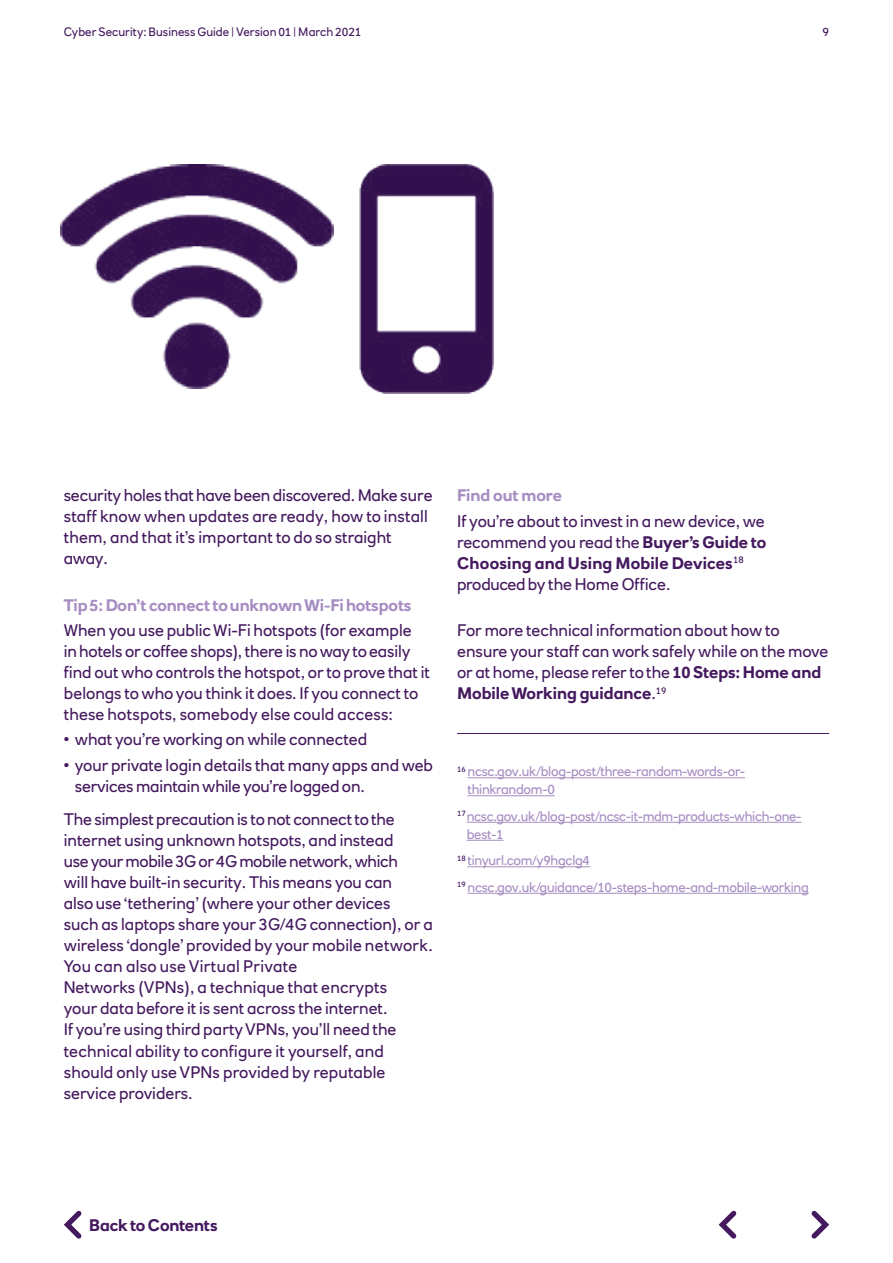
<style>
.page{position:relative;width:893px;height:1263px;background:#fff}
.page>*{position:absolute;margin:0;border:0;box-sizing:border-box;transform-origin:0 0}
.t1{font:16.5px/21px "RN House Sans";color:#44195e}
.t2{font:700 16.5px "RN House Sans";letter-spacing:-.01em;color:#a68dc2}
.t3{font:700 16.5px "RN House Sans";letter-spacing:-.01em;color:#44195e}
.t4{font:13.5px/18px "RN House Sans";letter-spacing:-.02em;color:#a68dc2}
.t5{font:12px "RN House Sans";color:#44195e}
.s1{font-weight:700}
</style>
<div class="page">
<hr style="left:457px;top:733px;width:372px;height:1px;background:#44195e">
<hr style="left:467px;top:777px;width:278px;height:1px;background:#a68dc2">
<hr style="left:467px;top:795px;width:88px;height:1px;background:#a68dc2">
<hr style="left:467px;top:822px;width:334px;height:1px;background:#a68dc2">
<hr style="left:467px;top:840px;width:37px;height:1px;background:#a68dc2">
<hr style="left:467px;top:866px;width:123px;height:1px;background:#a68dc2">
<hr style="left:467px;top:893px;width:342px;height:1px;background:#a68dc2">
<svg style="left:811px;top:1210px;width:18px;height:29px"></svg>
<svg style="left:718px;top:1210px;width:19px;height:29px"></svg>
<svg style="left:63px;top:1210px;width:19px;height:29px"></svg>
<img style="left:60px;top:165px;width:274px;height:223px">
<img style="left:360px;top:165px;width:133px;height:229px">
<p class="t5" style="left:64px;top:25px;width:299px">Cyber Security: Business Guide | Version 01 | March 2021</p>
<p class="t5" style="left:822px;top:25px;width:8px">9</p>
<p class="t1" style="left:64px;top:485px;width:370px">security holes that have been discovered. Make sure staff know when updates are ready, how to install them, and that it’s important to do so straight away.</p>
<p class="t2" style="left:64px;top:595px;width:349px">Tip 5: Don’t connect to unknown Wi-Fi hotspots</p>
<p class="t1" style="left:64px;top:620px;width:368px">When you use public Wi-Fi hotspots (for example<br>in hotels or coffee shops), there is no way to easily find out who controls the hotspot, or to prove that it belongs to who you think it does. If you connect to these hotspots, somebody else could access:</p>
<p class="t1" style="left:64px;top:729px;width:305px">• what you’re working on while connected</p>
<p class="t1" style="left:75px;top:754px;width:360px;text-indent:-11px">• your private login details that many apps and web services maintain while you’re logged on.</p>
<p class="t1" style="left:64px;top:809px;width:371px">The simplest precaution is to not connect to the internet using unknown hotspots, and instead<br>use your mobile 3G or 4G mobile network, which<br>will have built-in security. This means you can<br>also use ‘tethering’ (where your other devices<br>such as laptops share your 3G/4G connection), or a wireless ‘dongle’ provided by your mobile network.<br>You can also use Virtual Private<br>Networks (VPNs), a technique that encrypts<br>your data before it is sent across the internet.<br>If you’re using third party VPNs, you’ll need the technical ability to configure it yourself, and should only use VPNs provided by reputable service providers.</p>
<p class="t2" style="left:457px;top:485px;width:106px">Find out more</p>
<p class="t1" style="left:457px;top:510px;width:311px">If you’re about to invest in a new device, we recommend you read the <span class="s1">Buyer’s Guide to Choosing and Using Mobile Devices</span><sup>18 </sup>produced by the Home Office.</p>
<p class="t1" style="left:457px;top:620px;width:373px">For more technical information about how to ensure your staff can work safely while on the move or at home, please refer to the <span class="s1">10 Steps: Home and Mobile Working guidance</span>.<sup>19</sup></p>
<p class="t4" style="left:467px;top:762px;width:279px;text-indent:-10px"><sup>16</sup> ncsc.gov.uk/blog-post/three-random-words-or&shy;thinkrandom-0</p>
<p class="t4" style="left:467px;top:807px;width:336px;text-indent:-10px"><sup>17</sup> ncsc.gov.uk/blog-post/ncsc-it-mdm-products-which-one&shy;best-1</p>
<p class="t4" style="left:457px;top:847px;width:353px;line-height:26.5px"><sup>18</sup> tinyurl.com/y9hgclg4<br><sup>19</sup> ncsc.gov.uk/guidance/10-steps-home-and-mobile-working</p>
<p class="t3" style="left:89px;top:1215px;width:130px">Back to Contents</p>
</div>
